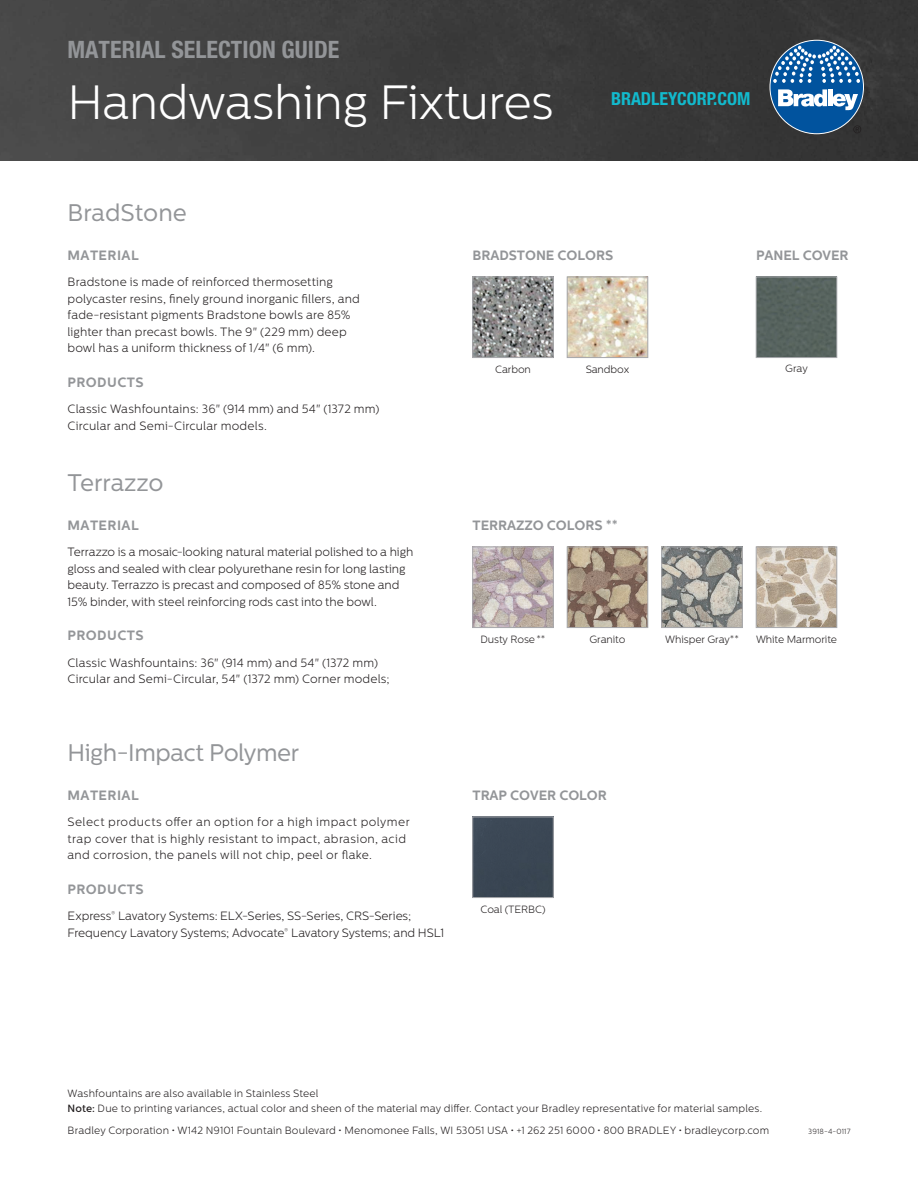
<style>
.page{position:relative;width:918px;height:1188px;background:#fff}
.page>*{position:absolute;margin:0;border:0;box-sizing:border-box;transform-origin:0 0}
.Main_Header{font:300 48px "Centrale Sans";letter-spacing:-.01em;color:#fff}
.Subheader_1{font:700 condensed 24px "Helvetica Neue";color:#939598}
.Subheader{font:24px "Centrale Sans";letter-spacing:-.02em;color:#939598}
.Subheader-2{font:24px "Centrale Sans";color:#939598}
.Footer_1{font:700 condensed 18px "Helvetica Neue";letter-spacing:-.005em;color:#12bacd}
.Paragraph_header{font:700 13.5px "Centrale Sans";letter-spacing:-.005em;color:#939598}
.Paragraph_header-2{font:700 13.5px "Centrale Sans";letter-spacing:.03em;color:#939598}
.Body_copy{font:300 12px/16.5px "Centrale Sans";letter-spacing:.005em;color:#231f20}
.Body_copy-2{font:300 12px/16.5px "Centrale Sans";letter-spacing:.03em;color:#231f20}
.footer1{font:300 10.5px "Centrale Sans";letter-spacing:.015em;color:#231f20}
.Color_names{font:300 10.5px "Centrale Sans";letter-spacing:-.01em;color:#231f20}
.lit_code{font:300 7.5px "Centrale Sans";letter-spacing:.015em;color:#231f20}
.s1{font-weight:500}
</style>
<div class="page">
<img style="left:0;top:0;width:918px;height:160px">
<svg style="left:770px;top:40px;width:94px;height:94px;background:#42719d"></svg>
<img style="left:474px;top:279px;width:78px;height:77px">
<div style="left:472px;top:277px;width:82px;height:81px;border:1px solid #a8a9ad"></div>
<img style="left:474px;top:549px;width:78px;height:77px">
<div style="left:472px;top:547px;width:82px;height:81px;border:1px solid #a8a9ad"></div>
<div style="left:474px;top:819px;width:78px;height:77px;background:#3a4654"></div>
<div style="left:472px;top:817px;width:82px;height:81px;border:1px solid #a8a9ad"></div>
<img style="left:664px;top:549px;width:76px;height:77px">
<div style="left:662px;top:547px;width:80px;height:81px;border:1px solid #a8a9ad"></div>
<img style="left:569px;top:279px;width:77px;height:77px">
<div style="left:567px;top:277px;width:81px;height:81px;border:1px solid #a8a9ad"></div>
<img style="left:569px;top:549px;width:77px;height:77px">
<div style="left:567px;top:547px;width:81px;height:81px;border:1px solid #a8a9ad"></div>
<img style="left:758px;top:549px;width:77px;height:77px">
<div style="left:756px;top:547px;width:81px;height:81px;border:1px solid #a8a9ad"></div>
<div style="left:758px;top:279px;width:77px;height:77px;background:#57635e"></div>
<div style="left:756px;top:277px;width:81px;height:81px;border:1px solid #a8a9ad"></div>
<p class="Subheader_1" style="left:68px;top:35px;width:273px">MATERIAL SELECTION GUIDE</p>
<p class="Main_Header" style="left:68px;top:75px;width:488px">Handwashing Fixtures</p>
<p class="Footer_1" style="left:611px;top:87px;width:141px">BRADLEYCORP.COM</p>
<p class="Subheader-2" style="left:68px;top:198px;width:121px">BradStone</p>
<p class="Paragraph_header-2" style="left:68px;top:247px;width:73px">MATERIAL</p>
<p class="Body_copy" style="left:68px;top:274px;width:294px">Bradstone is made of reinforced thermosetting polycaster resins, finely ground inorganic fillers, and fade-resistant pigments Bradstone bowls are 85% lighter than precast bowls. The 9" (229 mm) deep bowl has a uniform thickness of 1/4" (6 mm).</p>
<p class="Paragraph_header-2" style="left:68px;top:374px;width:78px">PRODUCTS</p>
<p class="Body_copy" style="left:68px;top:401px;width:313px">Classic Washfountains: 36" (914 mm) and 54" (1372 mm)<br>Circular and Semi-Circular models.</p>
<p class="Subheader-2" style="left:68px;top:468px;width:98px">Terrazzo</p>
<p class="Paragraph_header-2" style="left:68px;top:517px;width:73px">MATERIAL</p>
<p class="Body_copy" style="left:68px;top:544px;width:347px">Terrazzo is a mosaic-looking natural material polished to a high gloss and sealed with clear polyurethane resin for long lasting beauty. Terrazzo is precast and composed of 85% stone and 15% binder, with steel reinforcing rods cast into the bowl.</p>
<p class="Paragraph_header-2" style="left:68px;top:628px;width:78px">PRODUCTS</p>
<p class="Body_copy" style="left:68px;top:654px;width:324px">Classic Washfountains: 36" (914 mm) and 54" (1372 mm)<br>Circular and Semi-Circular, 54" (1372 mm) Corner models;</p>
<p class="Subheader" style="left:68px;top:738px;width:233px">High-Impact Polymer</p>
<p class="Paragraph_header-2" style="left:68px;top:787px;width:73px">MATERIAL</p>
<p class="Body_copy-2" style="left:68px;top:814px;width:344px">Select products offer an option for a high impact polymer trap cover that is highly resistant to impact, abrasion, acid and corrosion, the panels will not chip, peel or flake.</p>
<p class="Paragraph_header-2" style="left:68px;top:881px;width:78px">PRODUCTS</p>
<p class="Body_copy" style="left:68px;top:908px;width:378px">Express<sup>®</sup> Lavatory Systems: ELX-Series, SS-Series, CRS-Series;<br>Frequency Lavatory Systems; Advocate<sup>®</sup> Lavatory Systems; and HSL1</p>
<p class="Paragraph_header" style="left:472px;top:247px;width:142px">BRADSTONE COLORS</p>
<p class="Paragraph_header" style="left:756px;top:247px;width:94px">PANEL COVER</p>
<p class="Color_names" style="left:495px;top:363px;width:37px">Carbon</p>
<p class="Color_names" style="left:586px;top:363px;width:45px">Sandbox</p>
<p class="Color_names" style="left:785px;top:363px;width:24px">Gray</p>
<p class="Paragraph_header" style="left:472px;top:517px;width:147px">TERRAZZO COLORS **</p>
<p class="Color_names" style="left:481px;top:633px;width:66px">Dusty Rose**</p>
<p class="Color_names" style="left:590px;top:633px;width:37px">Granito</p>
<p class="Color_names" style="left:665px;top:633px;width:75px">Whisper Gray**</p>
<p class="Color_names" style="left:756px;top:633px;width:83px">White Marmorite</p>
<p class="Paragraph_header" style="left:472px;top:787px;width:136px">TRAP COVER COLOR</p>
<p class="Color_names" style="left:480px;top:903px;width:67px">Coal (TERBC)</p>
<p class="footer1" style="left:68px;top:1088px;width:253px">Washfountains are also available in Stainless Steel</p>
<p class="footer1" style="left:68px;top:1103px;width:696px"><span class="s1">Note:</span> Due to printing variances, actual color and sheen of the material may differ. Contact your Bradley representative for material samples.</p>
<p class="footer1" style="left:68px;top:1124px;width:703px">Bradley Corporation • W142 N9101 Fountain Boulevard • Menomonee Falls, WI 53051 USA • +1 262 251 6000 • 800 BRADLEY • bradleycorp.com</p>
<p class="lit_code" style="left:808px;top:1127px;width:44px">3918-4-0117</p>
</div>
